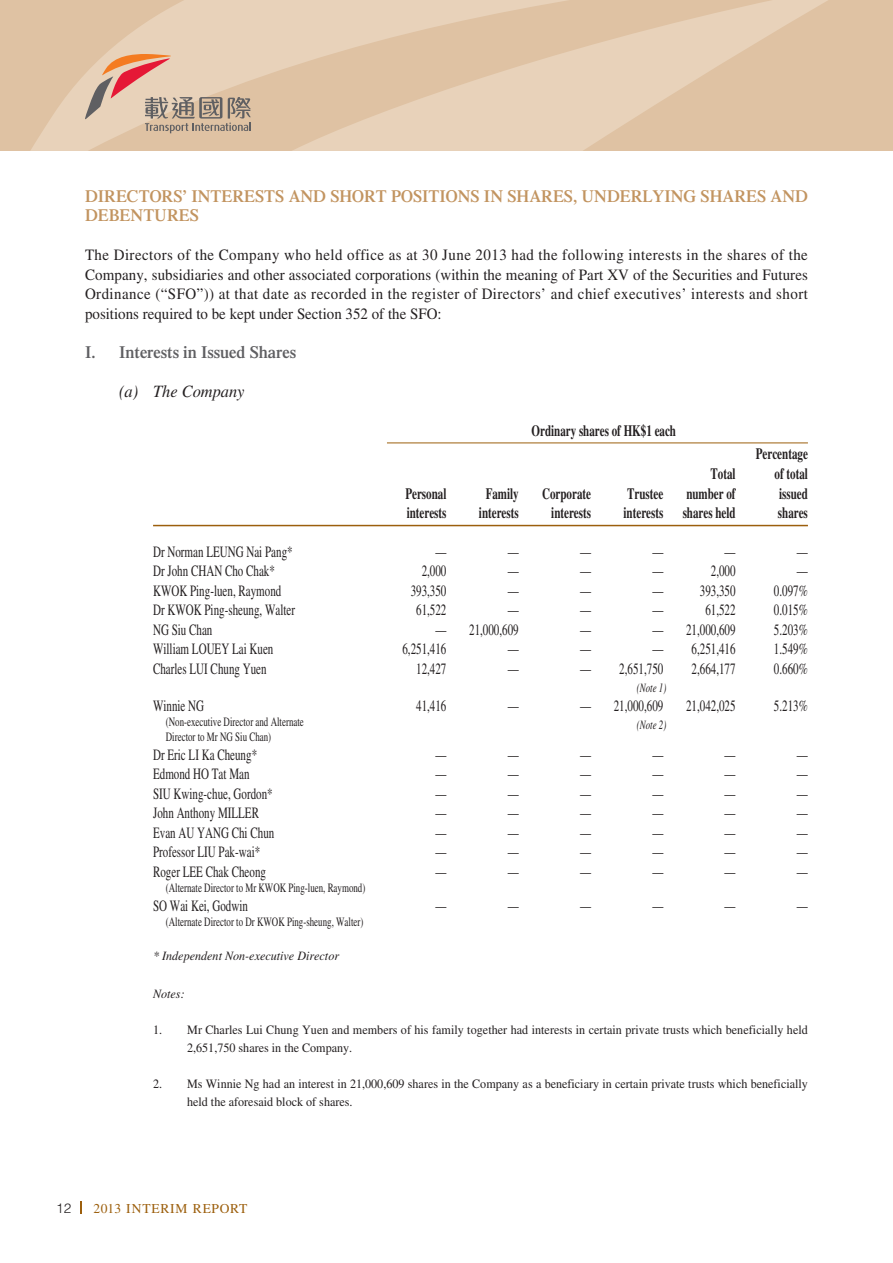
<style>
.page{position:relative;width:893px;height:1263px;background:#fff}
.page>*{position:absolute;margin:0;border:0;box-sizing:border-box;transform-origin:0 0}
.t1{font:600 17.25px/19.5px "Times";color:#c29460;scale:.95 1}
.t2{font:600 17.25px "Times";color:#5f5f62;scale:.95 1}
.t3{font:italic 17.25px "Times";color:#231f20;scale:.95 1}
.t4{font:15.75px "Times";color:#231f20;scale:.7 1}
.t5{font:15.75px/19.5px "Times";color:#231f20;text-align:justify;scale:.95 1}
.t6{font:700 15.75px/19.5px "Times";color:#231f20;scale:.7 1}
.t7{font:13.5px "Times";letter-spacing:.05em;color:#9c5f0d}
.t8{font:300 13.5px "Helvetica";color:#231f20}
.t9{font:12.75px/18px "Times";color:#231f20;scale:.95 1}
.t10{font:12.75px/15px "Times";color:#231f20;scale:.7 1}
.t11{font:italic 12.75px "Times";color:#231f20;scale:.95 1}
.t12{font:italic 12.75px "Times";color:#231f20;scale:.7 1}
</style>
<div class="page">
<div style="left:0;top:0;width:893px;height:151px;background:#dfc2a3"></div>
<svg style="left:30px;top:0;width:262px;height:151px"></svg>
<svg style="left:292px;top:0;width:536px;height:151px"></svg>
<svg style="left:81px;top:1201px;width:1px;height:13px"></svg>
<svg style="left:85px;top:54px;width:166px;height:79px"></svg>
<hr style="left:387px;top:442px;width:421px;height:1px;background:#9c5f0d">
<hr style="left:153px;top:525px;width:655px;height:1px;background:#9c5f0d">
<p class="t1" style="left:85px;top:188px;width:762px">DIRECTORS’ INTERESTS AND SHORT POSITIONS IN SHARES, UNDERLYING SHARES AND<br>DEBENTURES</p>
<p class="t5" style="left:85px;top:247px;width:762px">The Directors of the Company who held office as at 30 June 2013 had the following interests in the shares of the Company, subsidiaries and other associated corporations (within the meaning of Part XV of the Securities and Futures Ordinance (“SFO”)) at that date as recorded in the register of Directors’ and chief executives’ interests and short positions required to be kept under Section 352 of the SFO:</p>
<p class="t2" style="left:85px;top:345px;width:224px">I. Interests in Issued Shares</p>
<p class="t3" style="left:119px;top:385px;width:134px">(a) The Company</p>
<p class="t6" style="left:532px;top:422px;width:208px">Ordinary shares of HK$1 each</p>
<p class="t6" style="left:756px;top:446px;width:76px">Percentage</p>
<p class="t6" style="left:710px;top:465px;width:37px">Total</p>
<p class="t6" style="left:775px;top:465px;width:49px">of total</p>
<p class="t6" style="left:405px;top:485px;width:60px">Personal interests</p>
<p class="t6" style="left:479px;top:485px;width:58px;text-align:center">Family interests</p>
<p class="t6" style="left:542px;top:485px;width:71px;text-align:center">Corporate interests</p>
<p class="t6" style="left:624px;top:485px;width:58px">Trustee interests</p>
<p class="t6" style="left:683px;top:485px;width:77px">number of shares held</p>
<p class="t6" style="left:778px;top:485px;width:44px">issued shares</p>
<p class="t4" style="left:153px;top:546px;width:201px">Dr Norman LEUNG Nai Pang*</p>
<p class="t4" style="left:435px;top:546px;width:17px">—</p>
<p class="t4" style="left:508px;top:546px;width:17px">—</p>
<p class="t4" style="left:580px;top:546px;width:17px">—</p>
<p class="t4" style="left:652px;top:546px;width:17px">—</p>
<p class="t4" style="left:725px;top:546px;width:17px">—</p>
<p class="t4" style="left:797px;top:546px;width:17px">—</p>
<p class="t4" style="left:153px;top:565px;width:176px">Dr John CHAN Cho Chak*</p>
<p class="t4" style="left:422px;top:565px;width:37px">2,000</p>
<p class="t4" style="left:508px;top:565px;width:17px">—</p>
<p class="t4" style="left:580px;top:565px;width:17px">—</p>
<p class="t4" style="left:652px;top:565px;width:17px">—</p>
<p class="t4" style="left:711px;top:565px;width:37px">2,000</p>
<p class="t4" style="left:797px;top:565px;width:17px">—</p>
<p class="t4" style="left:153px;top:585px;width:185px">KWOK Ping-luen, Raymond</p>
<p class="t4" style="left:411px;top:585px;width:53px">393,350</p>
<p class="t4" style="left:508px;top:585px;width:17px">—</p>
<p class="t4" style="left:580px;top:585px;width:17px">—</p>
<p class="t4" style="left:652px;top:585px;width:121px">— 393,350</p>
<p class="t4" style="left:774px;top:585px;width:50px">0.097%</p>
<p class="t4" style="left:153px;top:604px;width:204px">Dr KWOK Ping-sheung, Walter</p>
<p class="t4" style="left:416px;top:604px;width:45px">61,522</p>
<p class="t4" style="left:508px;top:604px;width:17px">—</p>
<p class="t4" style="left:580px;top:604px;width:17px">—</p>
<p class="t4" style="left:652px;top:604px;width:17px">—</p>
<p class="t4" style="left:705px;top:604px;width:45px">61,522</p>
<p class="t4" style="left:774px;top:604px;width:50px">0.015%</p>
<p class="t4" style="left:153px;top:624px;width:86px">NG Siu Chan</p>
<p class="t4" style="left:435px;top:624px;width:121px">— 21,000,609</p>
<p class="t4" style="left:580px;top:624px;width:17px">—</p>
<p class="t4" style="left:652px;top:624px;width:121px">— 21,000,609</p>
<p class="t4" style="left:774px;top:624px;width:50px">5.203%</p>
<p class="t4" style="left:153px;top:643px;width:173px">William LOUEY Lai Kuen</p>
<p class="t4" style="left:402px;top:643px;width:65px">6,251,416</p>
<p class="t4" style="left:508px;top:643px;width:17px">—</p>
<p class="t4" style="left:580px;top:643px;width:17px">—</p>
<p class="t4" style="left:652px;top:643px;width:121px">— 6,251,416</p>
<p class="t4" style="left:774px;top:643px;width:50px">1.549%</p>
<p class="t4" style="left:153px;top:663px;width:164px">Charles LUI Chung Yuen</p>
<p class="t4" style="left:416px;top:663px;width:45px">12,427</p>
<p class="t4" style="left:508px;top:663px;width:17px">—</p>
<p class="t4" style="left:580px;top:663px;width:121px">— 2,651,750</p>
<p class="t12" style="left:637px;top:683px;width:44px">(Note 1)</p>
<p class="t4" style="left:691px;top:663px;width:64px">2,664,177</p>
<p class="t4" style="left:774px;top:663px;width:50px">0.660%</p>
<p class="t4" style="left:153px;top:700px;width:75px">Winnie NG</p>
<p class="t10" style="left:166px;top:715px;width:199px">(Non-executive Director and Alternate<br>Director to Mr NG Siu Chan)</p>
<p class="t4" style="left:416px;top:700px;width:45px">41,416</p>
<p class="t4" style="left:508px;top:700px;width:17px">—</p>
<p class="t4" style="left:580px;top:700px;width:121px">— 21,000,609</p>
<p class="t12" style="left:637px;top:720px;width:44px">(Note 2)</p>
<p class="t4" style="left:686px;top:700px;width:72px">21,042,025</p>
<p class="t4" style="left:774px;top:700px;width:50px">5.213%</p>
<p class="t4" style="left:153px;top:749px;width:150px">Dr Eric LI Ka Cheung*</p>
<p class="t4" style="left:435px;top:749px;width:17px">—</p>
<p class="t4" style="left:508px;top:749px;width:17px">—</p>
<p class="t4" style="left:580px;top:749px;width:17px">—</p>
<p class="t4" style="left:652px;top:749px;width:17px">—</p>
<p class="t4" style="left:725px;top:749px;width:17px">—</p>
<p class="t4" style="left:797px;top:749px;width:17px">—</p>
<p class="t4" style="left:153px;top:768px;width:139px">Edmond HO Tat Man</p>
<p class="t4" style="left:435px;top:768px;width:17px">—</p>
<p class="t4" style="left:508px;top:768px;width:17px">—</p>
<p class="t4" style="left:580px;top:768px;width:17px">—</p>
<p class="t4" style="left:652px;top:768px;width:17px">—</p>
<p class="t4" style="left:725px;top:768px;width:17px">—</p>
<p class="t4" style="left:797px;top:768px;width:17px">—</p>
<p class="t4" style="left:153px;top:788px;width:173px">SIU Kwing-chue, Gordon*</p>
<p class="t4" style="left:435px;top:788px;width:17px">—</p>
<p class="t4" style="left:508px;top:788px;width:17px">—</p>
<p class="t4" style="left:580px;top:788px;width:17px">—</p>
<p class="t4" style="left:652px;top:788px;width:17px">—</p>
<p class="t4" style="left:725px;top:788px;width:17px">—</p>
<p class="t4" style="left:797px;top:788px;width:17px">—</p>
<p class="t4" style="left:153px;top:807px;width:153px">John Anthony MILLER</p>
<p class="t4" style="left:435px;top:807px;width:17px">—</p>
<p class="t4" style="left:508px;top:807px;width:17px">—</p>
<p class="t4" style="left:580px;top:807px;width:17px">—</p>
<p class="t4" style="left:652px;top:807px;width:17px">—</p>
<p class="t4" style="left:725px;top:807px;width:17px">—</p>
<p class="t4" style="left:797px;top:807px;width:17px">—</p>
<p class="t4" style="left:153px;top:827px;width:175px">Evan AU YANG Chi Chun</p>
<p class="t4" style="left:435px;top:827px;width:17px">—</p>
<p class="t4" style="left:508px;top:827px;width:17px">—</p>
<p class="t4" style="left:580px;top:827px;width:17px">—</p>
<p class="t4" style="left:652px;top:827px;width:17px">—</p>
<p class="t4" style="left:725px;top:827px;width:17px">—</p>
<p class="t4" style="left:797px;top:827px;width:17px">—</p>
<p class="t4" style="left:153px;top:846px;width:155px">Professor LIU Pak-wai*</p>
<p class="t4" style="left:435px;top:846px;width:17px">—</p>
<p class="t4" style="left:508px;top:846px;width:17px">—</p>
<p class="t4" style="left:580px;top:846px;width:17px">—</p>
<p class="t4" style="left:652px;top:846px;width:17px">—</p>
<p class="t4" style="left:725px;top:846px;width:17px">—</p>
<p class="t4" style="left:797px;top:846px;width:17px">—</p>
<p class="t4" style="left:153px;top:866px;width:163px">Roger LEE Chak Cheong</p>
<p class="t10" style="left:166px;top:881px;width:287px">(Alternate Director to Mr KWOK Ping-luen, Raymond)</p>
<p class="t4" style="left:435px;top:866px;width:17px">—</p>
<p class="t4" style="left:508px;top:866px;width:17px">—</p>
<p class="t4" style="left:580px;top:866px;width:17px">—</p>
<p class="t4" style="left:652px;top:866px;width:17px">—</p>
<p class="t4" style="left:725px;top:866px;width:17px">—</p>
<p class="t4" style="left:797px;top:866px;width:17px">—</p>
<p class="t4" style="left:153px;top:900px;width:137px">SO Wai Kei, Godwin</p>
<p class="t10" style="left:166px;top:915px;width:284px">(Alternate Director to Dr KWOK Ping-sheung, Walter)</p>
<p class="t4" style="left:435px;top:900px;width:17px">—</p>
<p class="t4" style="left:508px;top:900px;width:17px">—</p>
<p class="t4" style="left:580px;top:900px;width:17px">—</p>
<p class="t4" style="left:652px;top:900px;width:17px">—</p>
<p class="t4" style="left:725px;top:900px;width:17px">—</p>
<p class="t4" style="left:797px;top:900px;width:17px">—</p>
<p class="t11" style="left:153px;top:951px;width:197px">* Independent Non-executive Director</p>
<p class="t11" style="left:153px;top:989px;width:35px">Notes:</p>
<p class="t9" style="left:187px;top:1022px;width:655px;text-indent:-34px">1. Mr Charles Lui Chung Yuen and members of his family together had interests in certain private trusts which beneficially held<br>2,651,750 shares in the Company.</p>
<p class="t9" style="left:187px;top:1076px;width:655px;text-indent:-34px">2. Ms Winnie Ng had an interest in 21,000,609 shares in the Company as a beneficiary in certain private trusts which beneficially held the aforesaid block of shares.</p>
<p class="t8" style="left:56px;top:1203px;width:17px">12</p>
<p class="t7" style="left:94px;top:1203px;width:155px">2013 INTERIM REPORT</p>
</div>
